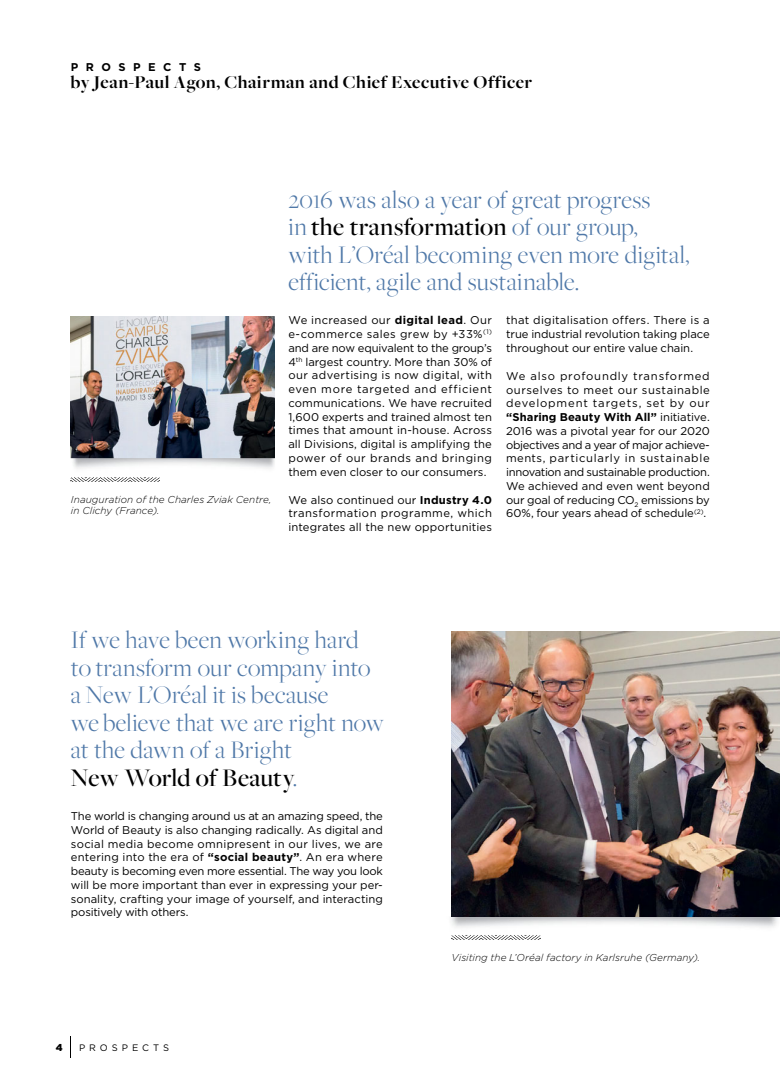
<style>
.page{position:relative;width:780px;height:1081px;background:#fff}
.page>*{position:absolute;margin:0;border:0;box-sizing:border-box;transform-origin:0 0}
.t1{font:300 26.25px/27.5px "Freight Big Pro";letter-spacing:.01em;color:#4f78a8}
.t2{font:700 18.75px "Freight Big Pro";letter-spacing:.025em;color:#000}
.t3{font:11.25px/13.8px "Gotham";letter-spacing:.005em;color:#000;text-align:justify}
.t4{font:11.25px "Gotham";letter-spacing:.025em;color:#000}
.t5{font:700 11.25px "Gotham";letter-spacing:.665em;color:#000}
.t6{font:italic 300 10px/10.6px "Gotham";letter-spacing:.005em;color:#000}
.t7{font:900 10px "Gotham";color:#000}
.t8{font:9.38px "Gotham";letter-spacing:.42em;color:#000}
.t9{font:6.5px "Gotham";color:#000}
.s1{font-weight:500;color:#000}
.s2{font-weight:700}
</style>
<div class="page">
<svg style="left:71px;top:478px;width:89px;height:3px"></svg>
<svg style="left:451px;top:937px;width:89px;height:2px"></svg>
<img style="left:451px;top:916px;width:329px;height:21px">
<img style="left:71px;top:316px;width:203px;height:142px">
<img style="left:71px;top:458px;width:204px;height:20px">
<img style="left:451px;top:632px;width:329px;height:284px">
<svg style="left:70px;top:1036px;width:1px;height:21px"></svg>
<p class="t5" style="left:71px;top:63px;width:132px">PROSPECTS</p>
<p class="t2" style="left:71px;top:76px;width:462px">by Jean-Paul Agon, Chairman and Chief Executive Officer</p>
<p class="t6" style="left:71px;top:495px;width:202px">Inauguration of the Charles Zviak Centre, in Clichy (France).</p>
<p class="t1" style="left:288px;top:188px;width:402px">2016 was also a year of great progress<br>in <span class="s1">the transformation</span> of our group,<br>with L’Oréal becoming even more digital, efficient, agile and sustainable.</p>
<p class="t3" style="left:288px;top:314px;width:205px;text-align:left">We increased our <span class="s2">digital lead</span>. Our e-commerce sales grew by +33%<sup>(1 </sup>and are now equivalent to the group’s 4<sup>th</sup> largest country. More than 30% of our advertising is now digital, with even more targeted and efficient communications. We have recruited 1,600 experts and trained almost ten times that amount in-house. Across all Divisions, digital is amplifying the power of our brands and bringing them even closer to our consumers.</p>
<p class="t4" style="left:506px;top:316px;width:205px">that digitalisation offers. There is a</p>
<p class="t9" style="left:489px;top:330px;width:4px">)</p>
<p class="t3" style="left:506px;top:328px;width:205px">true industrial revolution taking place throughout our entire value chain.</p>
<p class="t3" style="left:506px;top:370px;width:205px">We also profoundly transformed ourselves to meet our sustainable development targets, set by our <span class="s2">“Sharing Beauty With All”</span> initiative.<br>2016 was a pivotal year for our 2020 objectives and a year of major achieve&shy;ments, particularly in sustainable innovation and sustainable production.<br>We achieved and even went beyond our goal of reducing CO<sub>2</sub> emissions by 60%, four years ahead of schedule<sup>(2)</sup>.</p>
<p class="t3" style="left:288px;top:493px;width:205px">We also continued our <span class="s2">Industry 4.0 </span>transformation programme, which integrates all the new opportunities</p>
<p class="t1" style="left:71px;top:629px;width:315px">If we have been working hard to transform our company into a New L’Oréal it is because<br>we believe that we are right now at the dawn of a Bright<br><span class="s1">New World of Beauty</span>.</p>
<p class="t3" style="left:71px;top:810px;width:313px">The world is changing around us at an amazing speed, the World of Beauty is also changing radically. As digital and social media become omnipresent in our lives, we are entering into the era of <span class="s2">“social beauty”</span>. An era where beauty is becoming even more essential. The way you look will be more important than ever in expressing your per&shy;sonality, crafting your image of yourself, and interacting positively with others.</p>
<p class="t7" style="left:56px;top:1043px;width:8px">4</p>
<p class="t8" style="left:79px;top:1043px;width:92px">PROSPECTS</p>
<p class="t6" style="left:451px;top:952px;width:250px">Visiting the L’Oréal factory in Karlsruhe (Germany).</p>
</div>
